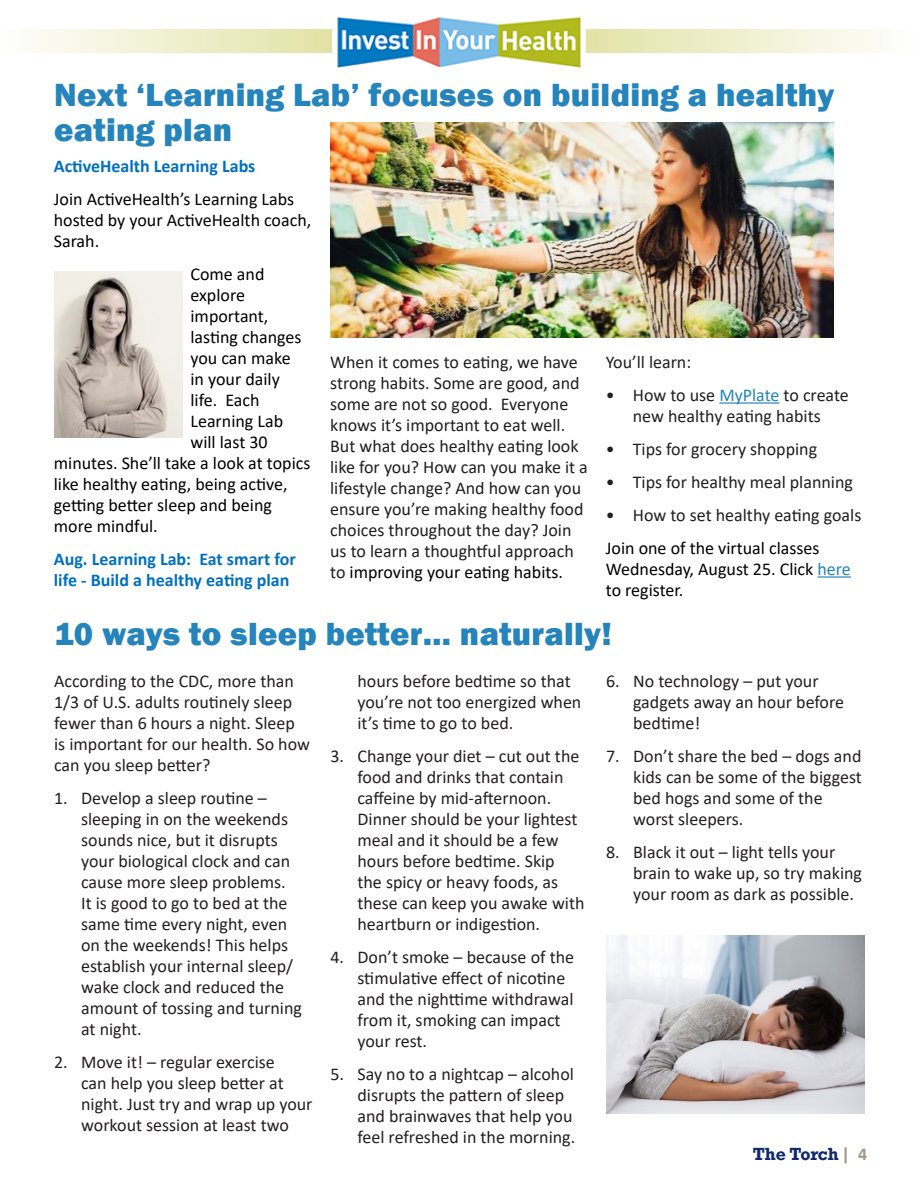
<style>
.page{position:relative;width:918px;height:1188px;background:#fff}
.page>*{position:absolute;margin:0;border:0;box-sizing:border-box;transform-origin:0 0}
.Headline_IIYH{font:800 33px/34.5px "Franklin Gothic";letter-spacing:.01em;color:#2584bb}
.t1{font:18px/21px "Calibri";color:#231f20}
.t2{font:18px/21px "Calibri";color:#201f1e}
.t3{font:18px/21px "Calibri";color:#000}
.t4{font:700 18px/21px "Calibri";color:#0070c0}
.t5{font:700 16.5px "Rockwell";letter-spacing:-.015em;color:#112a6d}
.s1{color:#000}
.s2{color:#2584bb}
.s3{font-family:"Calibri";font-size:18px;color:#a19689}
</style>
<div class="page">
<svg style="left:33px;top:29px;width:846px;height:23px;background:#eeeecd"></svg>
<img style="left:332px;top:17px;width:254px;height:51px">
<hr style="left:719px;top:402px;width:61px;height:2px;background:#2584bb">
<hr style="left:818px;top:576px;width:33px;height:2px;background:#2584bb">
<img style="left:330px;top:123px;width:503px;height:215px">
<img style="left:54px;top:272px;width:129px;height:165px">
<img style="left:606px;top:936px;width:259px;height:177px">
<p class="Headline_IIYH" style="left:54px;top:78px;width:782px">Next ‘Learning Lab’ focuses on building a healthy eating plan</p>
<p class="t4" style="left:54px;top:155px;width:203px">ActiveHealth Learning Labs</p>
<p class="t3" style="left:54px;top:188px;width:259px">Join ActiveHealth’s Learning Labs hosted by your ActiveHealth coach,<br>Sarah.</p>
<p class="t3" style="left:190px;top:263px;width:76px">Come and</p>
<p class="t3" style="left:190px;top:284px;width:56px">explore</p>
<p class="t3" style="left:190px;top:305px;width:79px">important,</p>
<p class="t3" style="left:190px;top:326px;width:113px">lasting changes</p>
<p class="t3" style="left:190px;top:347px;width:102px">you can make</p>
<p class="t3" style="left:190px;top:368px;width:91px">in your daily</p>
<p class="t3" style="left:190px;top:389px;width:71px">life. Each</p>
<p class="t3" style="left:190px;top:410px;width:94px">Learning Lab</p>
<p class="t3" style="left:190px;top:431px;width:79px">will last 30</p>
<p class="t3" style="left:54px;top:452px;width:258px">minutes. She’ll take a look at topics</p>
<p class="t3" style="left:54px;top:473px;width:235px">like healthy eating, being active,</p>
<p class="t3" style="left:54px;top:494px;width:220px">getting better sleep and being</p>
<p class="t3" style="left:54px;top:515px;width:105px">more mindful.</p>
<p class="t4" style="left:54px;top:548px;width:244px">Aug. Learning Lab: Eat smart for life - Build a healthy eating plan</p>
<p class="t2" style="left:330px;top:351px;width:259px">When it comes to eating, we have strong habits. Some are good, and some are not so good. Everyone knows it’s important to eat well.<br>But what does healthy eating look like for you? How can you make it a lifestyle change? And how can you ensure you’re making healthy food choices throughout the day? Join us to learn a thoughtful approach to <span class="s1">improving your eating habits.</span></p>
<p class="t2" style="left:606px;top:351px;width:87px">You’ll learn:</p>
<p class="t2" style="left:606px;top:384px;width:245px;text-align:center">• How to use <span class="s2">MyPlate</span> to create new healthy eating habits</p>
<p class="t2" style="left:606px;top:438px;width:213px">• Tips for grocery shopping</p>
<p class="t2" style="left:606px;top:471px;width:249px">• Tips for healthy meal planning</p>
<p class="t2" style="left:606px;top:504px;width:257px">• How to set healthy eating goals</p>
<p class="t3" style="left:606px;top:537px;width:247px">Join one of the virtual classes<br>Wednesday, August 25. Click <span class="s2">here </span>to register.</p>
<p class="Headline_IIYH" style="left:54px;top:617px;width:559px">10 ways to sleep better… naturally!</p>
<p class="t1" style="left:633px;top:670px;width:212px;text-indent:-27px">6. No technology – put your gadgets away an hour before bedtime!</p>
<p class="t1" style="left:633px;top:745px;width:230px;text-indent:-27px">7. Don’t share the bed – dogs and kids can be some of the biggest bed hogs and some of the worst sleepers.</p>
<p class="t1" style="left:633px;top:841px;width:230px;text-indent:-27px">8. Black it out – light tells your brain to wake up, so try making your room as dark as possible.</p>
<p class="t1" style="left:357px;top:670px;width:225px">hours before bedtime so that you’re not too energized when it’s time to go to bed.</p>
<p class="t1" style="left:357px;top:745px;width:229px;text-indent:-27px">3. Change your diet – cut out the food and drinks that contain caffeine by mid-afternoon.<br>Dinner should be your lightest meal and it should be a few hours before bedtime. Skip<br>the spicy or heavy foods, as these can keep you awake with heartburn or indigestion.</p>
<p class="t1" style="left:357px;top:946px;width:218px;text-indent:-27px">4. Don’t smoke – because of the stimulative effect of nicotine and the nighttime withdrawal from it, smoking can impact your rest.</p>
<p class="t1" style="left:357px;top:1063px;width:219px;text-indent:-27px">5. Say no to a nightcap – alcohol disrupts the pattern of sleep and brainwaves that help you feel refreshed in the morning.</p>
<p class="t1" style="left:54px;top:670px;width:257px">According to the CDC, more than<br>1/3 of U.S. adults routinely sleep fewer than 6 hours a night. Sleep is important for our health. So how can you sleep better?</p>
<p class="t1" style="left:81px;top:787px;width:222px;text-indent:-27px">1. Develop a sleep routine – sleeping in on the weekends sounds nice, but it disrupts your biological clock and can cause more sleep problems.<br>It is good to go to bed at the same time every night, even on the weekends! This helps establish your internal sleep/ wake clock and reduced the amount of tossing and turning at night.</p>
<p class="t1" style="left:81px;top:1051px;width:233px;text-indent:-27px">2. Move it! – regular exercise<br>can help you sleep better at night. Just try and wrap up your workout session at least two</p>
<p class="t5" style="left:753px;top:1143px;width:116px">The Torch <span class="s3">| 4</span></p>
</div>
